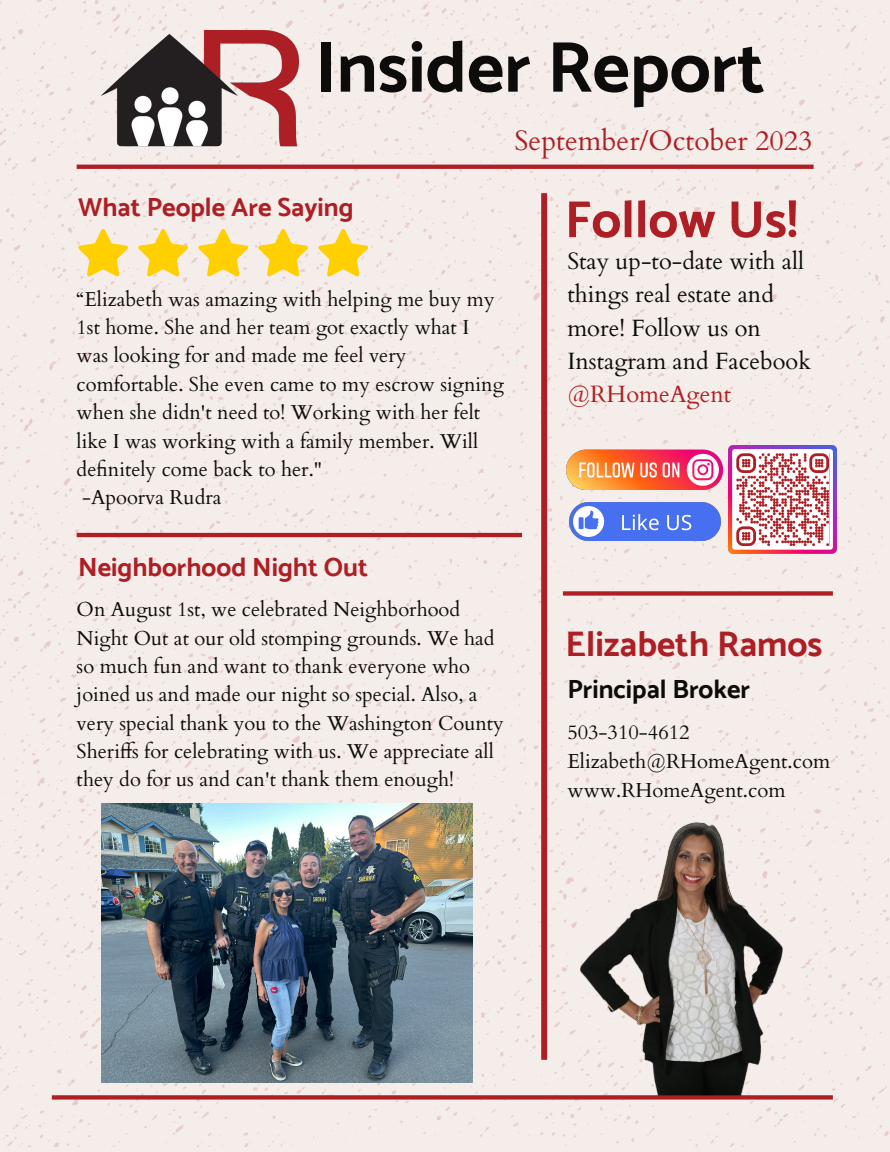
<style>
.page{position:relative;width:890px;height:1152px;background:#fff}
.page>*{position:absolute;margin:0;border:0;box-sizing:border-box;transform-origin:0 0}
.t1{font:700 72.4px "Catamaran";color:#0d0c0a}
.t2{font:700 52.4px "Catamaran";color:#ad1f24}
.t3{font:700 35.6px "Catamaran";color:#ad1f24}
.t4{font:28px "Cardo";color:#ad1f24}
.t5{font:700 26.4px "Catamaran";color:#ad1f24}
.t6{font:700 26.4px "Catamaran";color:#0d0c0a}
.t7{font:23.6px/33.2px "Cardo";color:#0d0c0a}
.t8{font:23.6px "Cardo";color:#ad1f24}
.t9{font:20.4px/28.8px "Cardo";color:#0d0c0a}
.t10{font:20px/28.4px "Cardo";color:#0d0c0a}
</style>
<div class="page">
<div style="left:0;top:0;width:888px;height:1147px;background:#f5ede9"></div>
<img style="left:101px;top:31px;width:198px;height:119px">
<svg style="left:77px;top:165px;width:737px;height:4px;background:#ae2328"></svg>
<img style="left:729px;top:446px;width:107px;height:110px">
<img style="left:737px;top:454px;width:92px;height:92px">
<img style="left:567px;top:446px;width:156px;height:44px">
<img style="left:569px;top:498px;width:151px;height:43px">
<div style="left:52px;top:1095px;width:781px;height:5px;background:#ad1f24"></div>
<div style="left:541px;top:193px;width:6px;height:867px;background:#ad1f24"></div>
<svg style="left:78px;top:229px;width:51px;height:48px;background:#f9de78"></svg>
<svg style="left:138px;top:229px;width:51px;height:48px;background:#f9de78"></svg>
<svg style="left:198px;top:229px;width:51px;height:48px;background:#f9de78"></svg>
<svg style="left:258px;top:229px;width:51px;height:48px;background:#f9de78"></svg>
<svg style="left:318px;top:229px;width:51px;height:48px;background:#f9dd77"></svg>
<div style="left:563px;top:591px;width:270px;height:5px;background:#ad1f24"></div>
<img style="left:580px;top:822px;width:202px;height:273px">
<hr style="left:77px;top:533px;width:445px;height:4px;background:#ad1f24">
<img style="left:101px;top:804px;width:372px;height:278px">
<h1 class="t1" style="left:315px;top:24px;width:451px">Insider Report</h1>
<h3 class="t4" style="left:515px;top:118px;width:299px">September/October 2023</h3>
<h3 class="t5" style="left:78px;top:191px;width:277px">What People Are Saying</h3>
<p class="t10" style="left:77px;top:284px;width:429px">“Elizabeth was amazing with helping me buy my 1st home. She and her team got exactly what I was looking for and made me feel very comfortable. She even came to my escrow signing when she didn't need to! Working with her felt like I was working with a family member. Will definitely come back to her."<br>-Apoorva Rudra</p>
<h3 class="t5" style="left:78px;top:552px;width:291px">Neighborhood Night Out</h3>
<p class="t10" style="left:77px;top:594px;width:429px">On August 1st, we celebrated Neighborhood Night Out at our old stomping grounds. We had so much fun and want to thank everyone who joined us and made our night so special. Also, a very special thank you to the Washington County Sheriffs for celebrating with us. We appreciate all they do for us and can't thank them enough!</p>
<h2 class="t2" style="left:565px;top:188px;width:235px">Follow Us!</h2>
<p class="t7" style="left:567px;top:243px;width:245px">Stay up-to-date with all things real estate and more! Follow us on<br>Instagram and Facebook</p>
<p class="t8" style="left:567px;top:375px;width:165px">@RHomeAgent</p>
<h3 class="t3" style="left:566px;top:623px;width:258px">Elizabeth Ramos</h3>
<h3 class="t6" style="left:567px;top:673px;width:184px">Principal Broker</h3>
<p class="t9" style="left:567px;top:717px;width:264px">503-310-4612<br>Elizabeth@RHomeAgent.com www.RHomeAgent.com</p>
</div>
